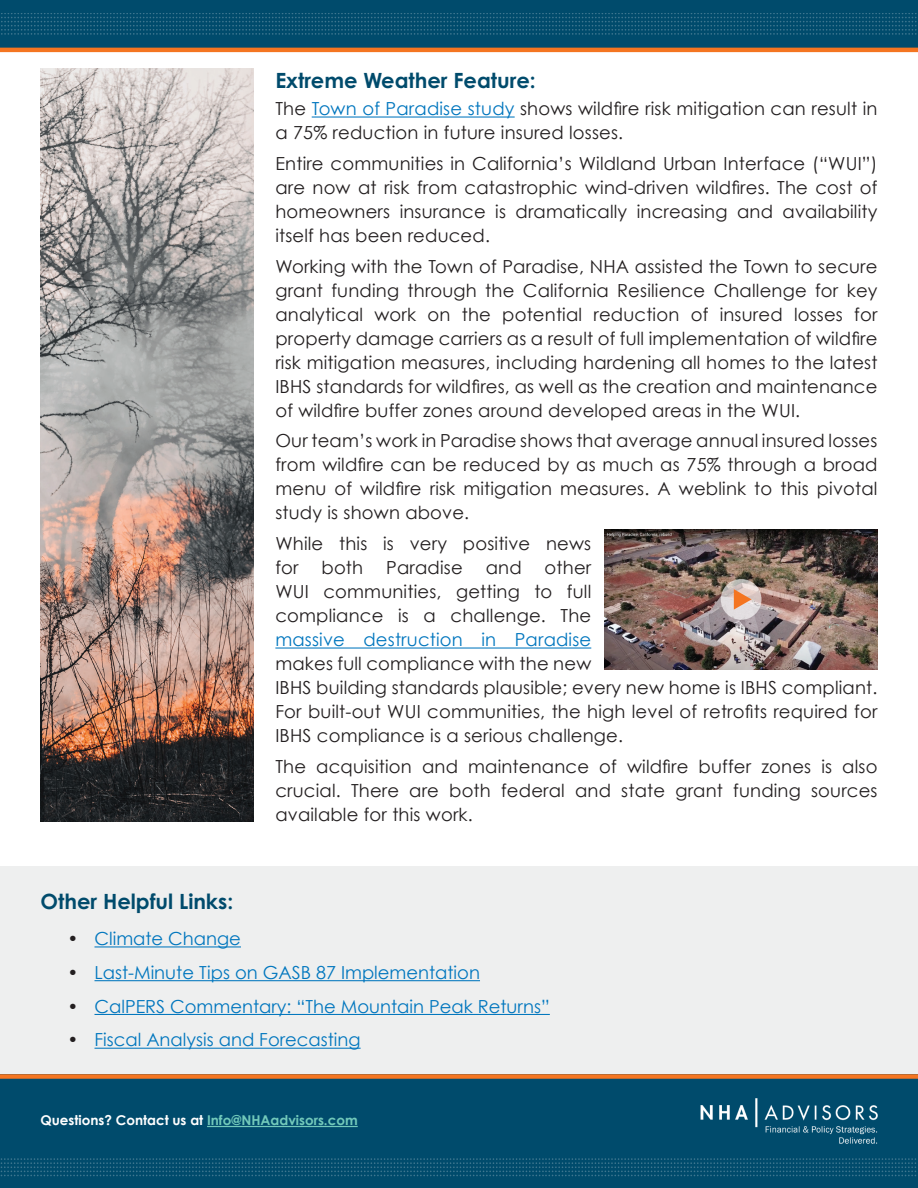
<style>
.page{position:relative;width:918px;height:1188px;background:#fff}
.page>*{position:absolute;margin:0;border:0;box-sizing:border-box;transform-origin:0 0}
.t1{font:700 21px "Century Gothic Pro";color:#004b6c}
.t2{font:18px/24px "Century Gothic";letter-spacing:.01em;color:#231f20;text-align:justify}
.t3{font:18px "Century Gothic";color:#0076be}
.t4{font:700 13.5px "Century Gothic";color:#fff}
.s1{color:#0076be}
.s2{color:#231f20}
.s3{color:#72c9ba}
</style>
<div class="page">
<div style="left:0;top:866px;width:918px;height:237px;background:#eeefef"></div>
<div style="left:0;top:1074px;width:918px;height:114px;background:#004b6c"></div>
<div style="left:0;top:1074px;width:918px;height:5px;background:#f47521"></div>
<svg style="left:0;top:1158px;width:916px;height:19px"></svg>
<img style="left:400px;top:1158px;width:81px;height:2px">
<img style="left:189px;top:1162px;width:81px;height:2px">
<img style="left:0;top:1166px;width:917px;height:6px">
<img style="left:839px;top:1175px;width:78px;height:1px">
<hr style="left:207px;top:1126px;width:151px;height:1px;background:#72c9ba">
<svg style="left:0;top:13px;width:918px;height:35px;background:#084e6d"></svg>
<img style="left:377px;top:13px;width:81px;height:1px">
<img style="left:166px;top:17px;width:81px;height:1px">
<img style="left:0;top:21px;width:918px;height:6px">
<img style="left:839px;top:29px;width:79px;height:2px">
<img style="left:694px;top:33px;width:81px;height:2px">
<div style="left:0;top:0;width:918px;height:13px;background:#004b6c"></div>
<hr style="left:0;top:48px;width:918px;height:4px;background:#f47521">
<img style="left:700px;top:1098px;width:178px;height:46px">
<hr style="left:94px;top:946px;width:147px;height:1px;background:#0076be">
<hr style="left:94px;top:980px;width:386px;height:1px;background:#0076be">
<hr style="left:94px;top:1014px;width:456px;height:1px;background:#0076be">
<hr style="left:94px;top:1048px;width:267px;height:1px;background:#0076be">
<hr style="left:312px;top:117px;width:203px;height:1px;background:#0076be">
<hr style="left:275px;top:648px;width:316px;height:1px;background:#0076be">
<img style="left:40px;top:69px;width:214px;height:752px">
<img style="left:605px;top:529px;width:273px;height:141px">
<svg style="left:721px;top:579px;width:41px;height:41px"></svg>
<svg style="left:734px;top:589px;width:18px;height:21px"></svg>
<p class="t1" style="left:275px;top:67px;width:262px">Extreme Weather Feature:</p>
<p class="t2" style="left:275px;top:97px;width:604px">The <span class="s1">Town of Paradise study</span> shows wildfire risk mitigation can result in a 75% reduction in future insured losses.</p>
<p class="t2" style="left:275px;top:151px;width:604px">Entire communities in California’s Wildland Urban Interface (“WUI”) are now at risk from catastrophic wind-driven wildfires. The cost of homeowners insurance is dramatically increasing and availability itself has been reduced.</p>
<p class="t2" style="left:275px;top:254px;width:604px">Working with the Town of Paradise, NHA assisted the Town to secure grant funding through the California Resilience Challenge for key analytical work on the potential reduction of insured losses for property damage carriers as a result of full implementation of wildfire risk mitigation measures, including hardening all homes to the latest IBHS standards for wildfires, as well as the creation and maintenance of wildfire buffer zones around developed areas in the WUI.</p>
<p class="t2" style="left:275px;top:429px;width:604px">Our team’s work in Paradise shows that average annual insured losses from wildfire can be reduced by as much as 75% through a broad menu of wildfire risk mitigation measures. A weblink to this pivotal study is shown above.</p>
<p class="t2" style="left:275px;top:531px;width:317px">While this is very positive news for</p>
<p class="t2" style="left:322px;top:555px;width:43px">both</p>
<p class="t2" style="left:386px;top:555px;width:78px">Paradise</p>
<p class="t2" style="left:486px;top:555px;width:37px">and</p>
<p class="t2" style="left:275px;top:555px;width:317px;text-indent:269px">other WUI communities, getting to full compliance is a challenge. The</p>
<p class="t3" style="left:275px;top:629px;width:317px">massive destruction in Paradise</p>
<p class="t2" style="left:275px;top:651px;width:604px;text-align:left">makes full compliance with the new<br>IBHS building standards plausible; every new home is IBHS compliant.<br>For built-out WUI communities, the high level of retrofits required for IBHS compliance is a serious challenge.</p>
<p class="t2" style="left:275px;top:754px;width:604px">The acquisition and maintenance of wildfire buffer zones is also crucial. There are both federal and state grant funding sources available for this work.</p>
<p class="t1" style="left:40px;top:888px;width:194px">Other Helpful Links:</p>
<p class="t3" style="left:68px;top:928px;width:175px"><span class="s2">•</span> Climate Change</p>
<p class="t3" style="left:68px;top:961px;width:414px"><span class="s2">•</span> Last-Minute Tips on GASB 87 Implementation</p>
<p class="t3" style="left:68px;top:995px;width:484px"><span class="s2">•</span> CalPERS Commentary: “The Mountain Peak Returns”</p>
<p class="t3" style="left:68px;top:1029px;width:295px"><span class="s2">•</span> Fiscal Analysis and Forecasting</p>
<p class="t4" style="left:40px;top:1112px;width:319px">Questions? Contact us at <span class="s3">Info@NHAadvisors.com</span></p>
</div>
